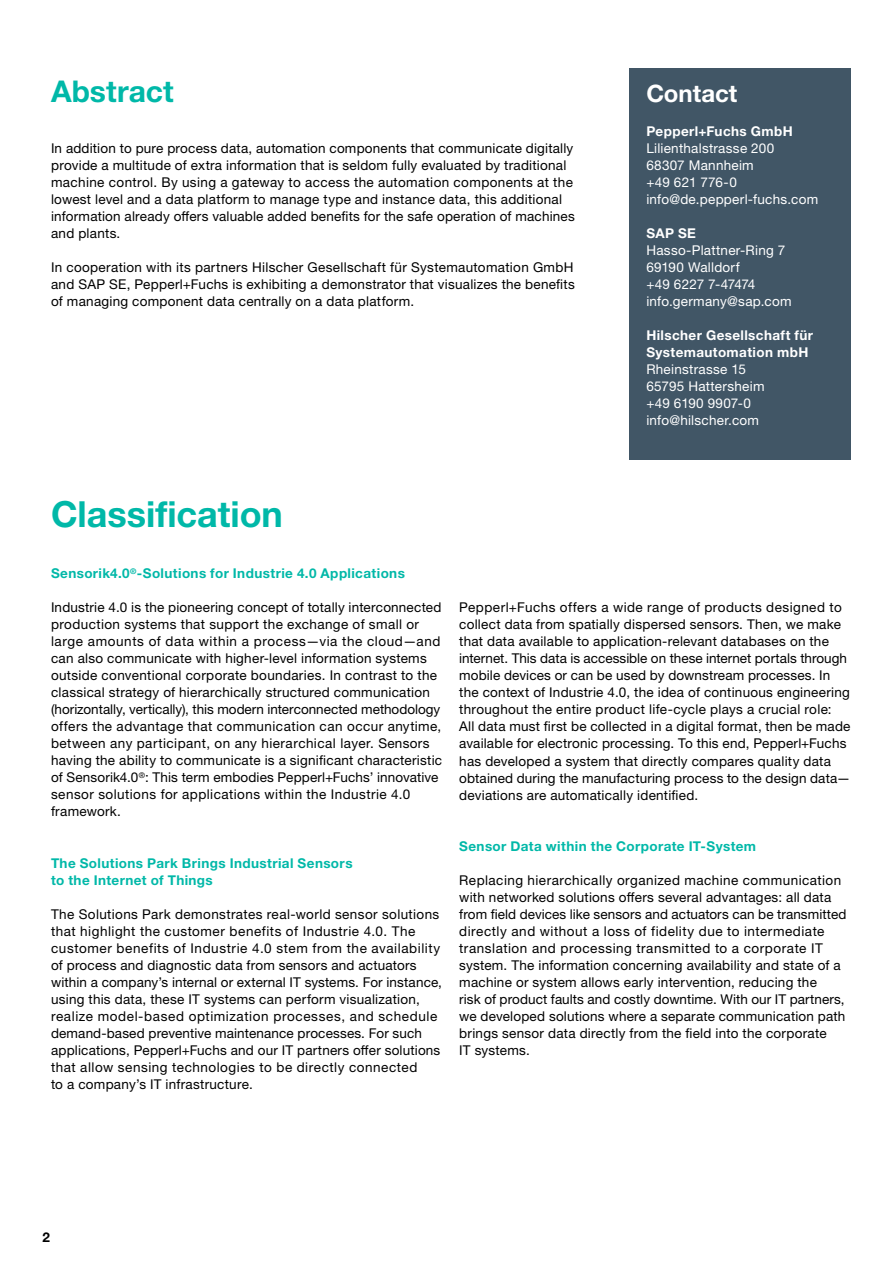
<style>
.page{position:relative;width:893px;height:1263px;background:#fff}
.page>*{position:absolute;margin:0;border:0;box-sizing:border-box;transform-origin:0 0}
.t1{font:700 36px "Helvetica Neue LTW1 G";color:#00b8a8}
.t2{font:700 30px "Helvetica Neue LTW1 G";letter-spacing:.005em;color:#00b8a8}
.t3{font:700 24px "Helvetica Neue LTW1 G";color:#fff}
.t4{font:13.5px/17px "Helvetica Neue LTW1 G";letter-spacing:.02em;color:#000}
.t5{font:13.5px/17px "Helvetica Neue LTW1 G";letter-spacing:.02em;color:#fff}
.t6{font:700 13.5px/17px "Helvetica Neue LTW1 G";letter-spacing:.03em;color:#00b8a8}
.t7{font:700 13.5px/17px "Helvetica Neue LTW1 G";letter-spacing:.03em;color:#fff}
.t8{font:700 13.5px "Helvetica Neue LTW1 G";color:#000}
</style>
<div class="page">
<div style="left:629px;top:68px;width:221px;height:391px;background:#415666"></div>
<h2 class="t2" style="left:51px;top:73px;width:124px">Abstract</h2>
<p class="t4" style="left:51px;top:140px;width:525px">In addition to pure process data, automation components that communicate digitally provide a multitude of extra information that is seldom fully evaluated by traditional machine control. By using a gateway to access the automation components at the lowest level and a data platform to manage type and instance data, this additional information already offers valuable added benefits for the safe operation of machines and plants.</p>
<p class="t4" style="left:51px;top:259px;width:525px;text-align:justify">In cooperation with its partners Hilscher Gesellschaft für Systemautomation GmbH and SAP SE, Pepperl+Fuchs is exhibiting a demonstrator that visualizes the benefits of managing component data centrally on a data platform.</p>
<h1 class="t1" style="left:51px;top:492px;width:233px">Classification</h1>
<h3 class="t3" style="left:646px;top:79px;width:93px">Contact</h3>
<p class="t7" style="left:646px;top:123px;width:148px">Pepperl+Fuchs GmbH</p>
<p class="t5" style="left:646px;top:140px;width:174px">Lilienthalstrasse 200<br>68307 Mannheim<br>+49 621 776-0 info@de.pepperl-fuchs.com</p>
<p class="t7" style="left:646px;top:225px;width:51px">SAP SE</p>
<p class="t5" style="left:646px;top:242px;width:147px">Hasso-Plattner-Ring 7<br>69190 Walldorf<br>+49 6227 7-47474 info.germany@sap.com</p>
<p class="t7" style="left:646px;top:327px;width:168px">Hilscher Gesellschaft für<br>Systemautomation mbH</p>
<p class="t5" style="left:646px;top:361px;width:120px">Rheinstrasse 15<br>65795 Hattersheim +49 6190 9907-0 info@hilscher.com</p>
<p class="t6" style="left:51px;top:565px;width:355px">Sensorik4.0<sup>®</sup>-Solutions for Industrie 4.0 Applications</p>
<p class="t4" style="left:51px;top:599px;width:393px">Industrie 4.0 is the pioneering concept of totally interconnected production systems that support the exchange of small or large amounts of data within a process—via the cloud—and can also communicate with higher-level information systems outside conventional corporate boundaries. In contrast to the classical strategy of hierarchically structured communication (horizontally, vertically), this modern interconnected methodology offers the advantage that communication can occur anytime, between any participant, on any hierarchical layer. Sensors having the ability to communicate is a significant characteristic of Sensorik4.0<sup>®</sup>: This term embodies Pepperl+Fuchs’ innovative sensor solutions for applications within the Industrie 4.0 framework.</p>
<p class="t6" style="left:51px;top:854px;width:303px">The Solutions Park Brings Industrial Sensors to the Internet of Things</p>
<p class="t4" style="left:51px;top:905px;width:392px">The Solutions Park demonstrates real-world sensor solutions that highlight the customer benefits of Industrie 4.0. The customer benefits of Industrie 4.0 stem from the availability of process and diagnostic data from sensors and actuators within a company’s internal or external IT systems. For instance, using this data, these IT systems can perform visualization, realize model-based optimization processes, and schedule demand-based preventive maintenance processes. For such applications, Pepperl+Fuchs and our IT partners offer solutions that allow sensing technologies to be directly connected<br>to a company’s IT infrastructure.</p>
<p class="t4" style="left:459px;top:599px;width:393px">Pepperl+Fuchs offers a wide range of products designed to collect data from spatially dispersed sensors. Then, we make that data available to application-relevant databases on the internet. This data is accessible on these internet portals through mobile devices or can be used by downstream processes. In the context of Industrie 4.0, the idea of continuous engineering throughout the entire product life-cycle plays a crucial role:<br>All data must first be collected in a digital format, then be made available for electronic processing. To this end, Pepperl+Fuchs has developed a system that directly compares quality data obtained during the manufacturing process to the design data— deviations are automatically identified.</p>
<p class="t6" style="left:459px;top:837px;width:298px">Sensor Data within the Corporate IT-System</p>
<p class="t4" style="left:459px;top:871px;width:389px">Replacing hierarchically organized machine communication with networked solutions offers several advantages: all data from field devices like sensors and actuators can be transmitted directly and without a loss of fidelity due to intermediate translation and processing transmitted to a corporate IT system. The information concerning availability and state of a machine or system allows early intervention, reducing the<br>risk of product faults and costly downtime. With our IT partners, we developed solutions where a separate communication path brings sensor data directly from the field into the corporate<br>IT systems.</p>
<p class="t8" style="left:43px;top:1229px;width:9px">2</p>
</div>
